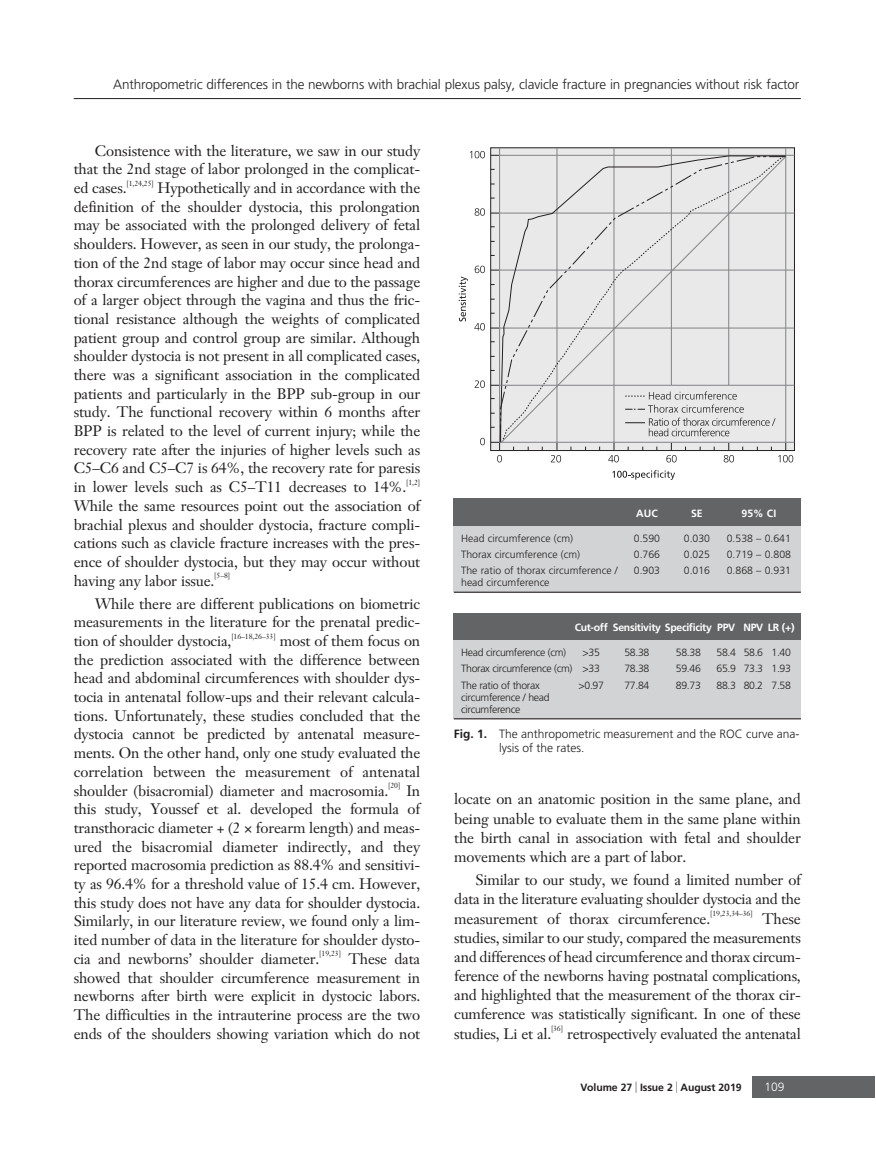
<style>
.page{position:relative;width:876px;height:1174px;background:#fff}
.page>*{position:absolute;margin:0;border:0;box-sizing:border-box;transform-origin:0 0}
.t1{font:15px/18.8px "Janson Text";letter-spacing:-.01em;color:#231f20;text-align:justify}
.t2{font:300 13.5px "Frutiger";letter-spacing:-.01em;color:#231f20}
.t3{font:300 12px/14.4px "Frutiger";color:#231f20}
.t4{font:300 12px "Frutiger";color:#fff}
.t5{font:300 10.5px/12px "Frutiger";letter-spacing:-.015em;color:#231f20}
.t6{font:700 10.5px "Frutiger";letter-spacing:-.03em;color:#fff}
.t7{font:700 10.5px "Frutiger";letter-spacing:-.01em;color:#231f20}
.t8{font:7.5px "Janson Text";letter-spacing:-.01em;color:#231f20}
.s1{font-weight:700}
</style>
<div class="page">
<div style="left:752px;top:1076px;width:123px;height:22px;background:#636466"></div>
<hr style="left:74px;top:98px;width:727px;height:1px;background:#231f20">
<div style="left:490px;top:147px;width:305px;height:304px;background:#e9e9ea;border:1px solid #231f20"></div>
<hr style="left:500px;top:270px;width:294px;height:1px;background:#808285">
<hr style="left:500px;top:213px;width:294px;height:1px;background:#808285">
<hr style="left:500px;top:155px;width:294px;height:1px;background:#808285">
<hr style="left:499px;top:148px;width:1px;height:294px;background:#808285">
<hr style="left:557px;top:148px;width:1px;height:294px;background:#808285">
<hr style="left:614px;top:148px;width:1px;height:294px;background:#808285">
<hr style="left:671px;top:148px;width:1px;height:294px;background:#808285">
<hr style="left:728px;top:148px;width:1px;height:294px;background:#808285">
<hr style="left:785px;top:148px;width:1px;height:294px;background:#808285">
<hr style="left:500px;top:328px;width:294px;height:1px;background:#808285">
<svg style="left:475px;top:380px;width:10px;height:8px"></svg>
<svg style="left:474px;top:323px;width:11px;height:7px"></svg>
<svg style="left:475px;top:266px;width:10px;height:7px"></svg>
<svg style="left:475px;top:208px;width:10px;height:8px"></svg>
<svg style="left:470px;top:151px;width:15px;height:7px"></svg>
<svg style="left:480px;top:438px;width:5px;height:7px"></svg>
<svg style="left:459px;top:276px;width:9px;height:45px"></svg>
<svg style="left:612px;top:470px;width:63px;height:10px"></svg>
<svg style="left:491px;top:442px;width:11px;height:20px"></svg>
<svg style="left:551px;top:443px;width:10px;height:19px"></svg>
<svg style="left:608px;top:443px;width:11px;height:19px"></svg>
<svg style="left:666px;top:443px;width:11px;height:19px"></svg>
<svg style="left:724px;top:443px;width:10px;height:19px"></svg>
<svg style="left:778px;top:443px;width:15px;height:19px"></svg>
<svg style="left:499px;top:155px;width:288px;height:288px"></svg>
<div style="left:617px;top:385px;width:165px;height:57px;background:#e9e9ea"></div>
<svg style="left:625px;top:391px;width:150px;height:45px"></svg>
<hr style="left:500px;top:442px;width:294px;height:1px;background:#808285">
<hr style="left:500px;top:385px;width:294px;height:1px;background:#808285">
<div style="left:454px;top:499px;width:347px;height:43px;background:#636466"></div>
<div style="left:454px;top:526px;width:347px;height:66px;background:#d1d3d4"></div>
<hr style="left:454px;top:591px;width:347px;height:2px;background:#231f20">
<div style="left:454px;top:613px;width:347px;height:43px;background:#636466"></div>
<div style="left:454px;top:640px;width:347px;height:79px;background:#d1d3d4"></div>
<hr style="left:454px;top:718px;width:347px;height:1px;background:#231f20">
<p class="t2" style="left:113px;top:79px;width:688px">Anthropometric differences in the newborns with brachial plexus palsy, clavicle fracture in pregnancies without risk factor</p>
<p class="t1" style="left:74px;top:143px;width:348px;text-indent:21px">Consistence with the literature, we saw in our study that the 2nd stage of labor prolonged in the complicat&shy;ed cases.</p>
<p class="t8" style="left:126px;top:180px;width:29px">[1,24,25]</p>
<p class="t1" style="left:74px;top:180px;width:348px;text-indent:84px">Hypothetically and in accordance with the definition of the shoulder dystocia, this prolongation may be associated with the prolonged delivery of fetal shoulders. However, as seen in our study, the prolonga&shy;tion of the 2nd stage of labor may occur since head and thorax circumferences are higher and due to the passage of a larger object through the vagina and thus the fric&shy;tional resistance although the weights of complicated patient group and control group are similar. Although shoulder dystocia is not present in all complicated cases, there was a significant association in the complicated patients and particularly in the BPP sub-group in our study. The functional recovery within 6 months after BPP is related to the level of current injury; while the recovery rate after the injuries of higher levels such as C5–C6 and C5–C7 is 64%, the recovery rate for paresis in lower levels such as C5–T11 decreases to 14%.</p>
<p class="t8" style="left:406px;top:479px;width:16px">[1,2]</p>
<p class="t1" style="left:74px;top:498px;width:348px">While the same resources point out the association of brachial plexus and shoulder dystocia, fracture compli&shy;cations such as clavicle fracture increases with the pres&shy;ence of shoulder dystocia, but they may occur without having any labor issue.</p>
<p class="t8" style="left:214px;top:572px;width:17px">[5–8]</p>
<p class="t1" style="left:74px;top:595px;width:348px;text-indent:21px">While there are different publications on biometric measurements in the literature for the prenatal predic&shy;tion of shoulder dystocia,</p>
<p class="t8" style="left:231px;top:633px;width:46px">[16–18,26–33]</p>
<p class="t1" style="left:74px;top:633px;width:348px;text-indent:206px">most of them focus on the prediction associated with the difference between head and abdominal circumferences with shoulder dys&shy;tocia in antenatal follow-ups and their relevant calcula&shy;tions. Unfortunately, these studies concluded that the dystocia cannot be predicted by antenatal measure&shy;ments. On the other hand, only one study evaluated the correlation between the measurement of antenatal shoulder (bisacromial) diameter and macrosomia.</p>
<p class="t8" style="left:388px;top:782px;width:14px">[20]</p>
<p class="t1" style="left:74px;top:782px;width:348px;text-indent:333px">In this study, Youssef et al. developed the formula of transthoracic diameter + (2 forearm length) and meas&shy;ured the bisacromial diameter indirectly, and they reported macrosomia prediction as 88.4% and sensitivi&shy;ty as 96.4% for a threshold value of 15.4 cm. However, this study does not have any data for shoulder dystocia.<br>Similarly, in our literature review, we found only a lim&shy;ited number of data in the literature for shoulder dysto&shy;cia and newborns’ shoulder diameter.</p>
<p class="t8" style="left:319px;top:950px;width:23px">[19,23]</p>
<p class="t1" style="left:74px;top:950px;width:348px;text-indent:275px">These data showed that shoulder circumference measurement in newborns after birth were explicit in dystocic labors.<br>The difficulties in the intrauterine process are the two ends of the shoulders showing variation which do not</p>
<p class="t6" style="left:636px;top:509px;width:23px">AUC</p>
<p class="t6" style="left:691px;top:509px;width:13px">SE</p>
<p class="t6" style="left:741px;top:509px;width:36px">95% CI</p>
<p class="t5" style="left:461px;top:533px;width:113px">Head circumference (cm)</p>
<p class="t5" style="left:634px;top:533px;width:28px">0.590</p>
<p class="t5" style="left:684px;top:533px;width:28px">0.030</p>
<p class="t5" style="left:727px;top:533px;width:66px">0.538 – 0.641</p>
<p class="t5" style="left:461px;top:549px;width:120px">Thorax circumference (cm)</p>
<p class="t5" style="left:634px;top:549px;width:28px">0.766</p>
<p class="t5" style="left:684px;top:549px;width:28px">0.025</p>
<p class="t5" style="left:727px;top:549px;width:66px">0.719 – 0.808</p>
<p class="t5" style="left:461px;top:565px;width:158px">The ratio of thorax circumference /</p>
<p class="t5" style="left:634px;top:565px;width:28px">0.903</p>
<p class="t5" style="left:684px;top:565px;width:28px">0.016</p>
<p class="t5" style="left:727px;top:565px;width:66px">0.868 – 0.931</p>
<p class="t5" style="left:461px;top:577px;width:90px">head circumference</p>
<p class="t6" style="left:575px;top:623px;width:221px">Cut-off Sensitivity Specificity PPV NPV LR (+)</p>
<p class="t5" style="left:461px;top:647px;width:106px">Head circumference (cm)</p>
<p class="t5" style="left:583px;top:647px;width:19px">&gt;35</p>
<p class="t5" style="left:624px;top:647px;width:26px">58.38</p>
<p class="t5" style="left:676px;top:647px;width:26px">58.38</p>
<p class="t5" style="left:716px;top:647px;width:76px">58.4 58.6 1.40</p>
<p class="t5" style="left:461px;top:663px;width:140px">Thorax circumference (cm) &gt;33</p>
<p class="t5" style="left:624px;top:663px;width:26px">78.38</p>
<p class="t5" style="left:676px;top:663px;width:26px">59.46</p>
<p class="t5" style="left:716px;top:663px;width:76px">65.9 73.3 1.93</p>
<p class="t5" style="left:461px;top:680px;width:80px">The ratio of thorax</p>
<p class="t5" style="left:578px;top:680px;width:27px">&gt;0.97</p>
<p class="t5" style="left:624px;top:680px;width:26px">77.84</p>
<p class="t5" style="left:676px;top:680px;width:26px">89.73</p>
<p class="t5" style="left:716px;top:680px;width:76px">88.3 80.2 7.58</p>
<p class="t5" style="left:461px;top:692px;width:90px">circumference / head circumference</p>
<p class="t3" style="left:499px;top:727px;width:302px;text-indent:-45px"><span class="s1">Fig. 1.</span> The anthropometric measurement and the ROC curve ana&shy;lysis of the rates.</p>
<p class="t1" style="left:454px;top:791px;width:348px;line-height:19.2px">locate on an anatomic position in the same plane, and being unable to evaluate them in the same plane within the birth canal in association with fetal and shoulder movements which are a part of labor.</p>
<p class="t1" style="left:454px;top:872px;width:348px;line-height:19.2px;text-indent:21px">Similar to our study, we found a limited number of data in the literature evaluating shoulder dystocia and the measurement of thorax circumference.</p>
<p class="t8" style="left:710px;top:910px;width:44px">[19,23,34–36]</p>
<p class="t1" style="left:454px;top:910px;width:348px;line-height:19.2px;text-indent:308px">These studies, similar to our study, compared the measurements and differences of head circumference and thorax circum&shy;ference of the newborns having postnatal complications, and highlighted that the measurement of the thorax cir&shy;cumference was statistically significant. In one of these studies, Li et al.</p>
<p class="t8" style="left:551px;top:1025px;width:14px">[36]</p>
<p class="t1" style="left:567px;top:1025px;width:235px">retrospectively evaluated the antenatal</p>
<p class="t7" style="left:580px;top:1083px;width:163px">Volume 27 Issue 2 August 2019</p>
<p class="t4" style="left:764px;top:1082px;width:22px">109</p>
</div>
